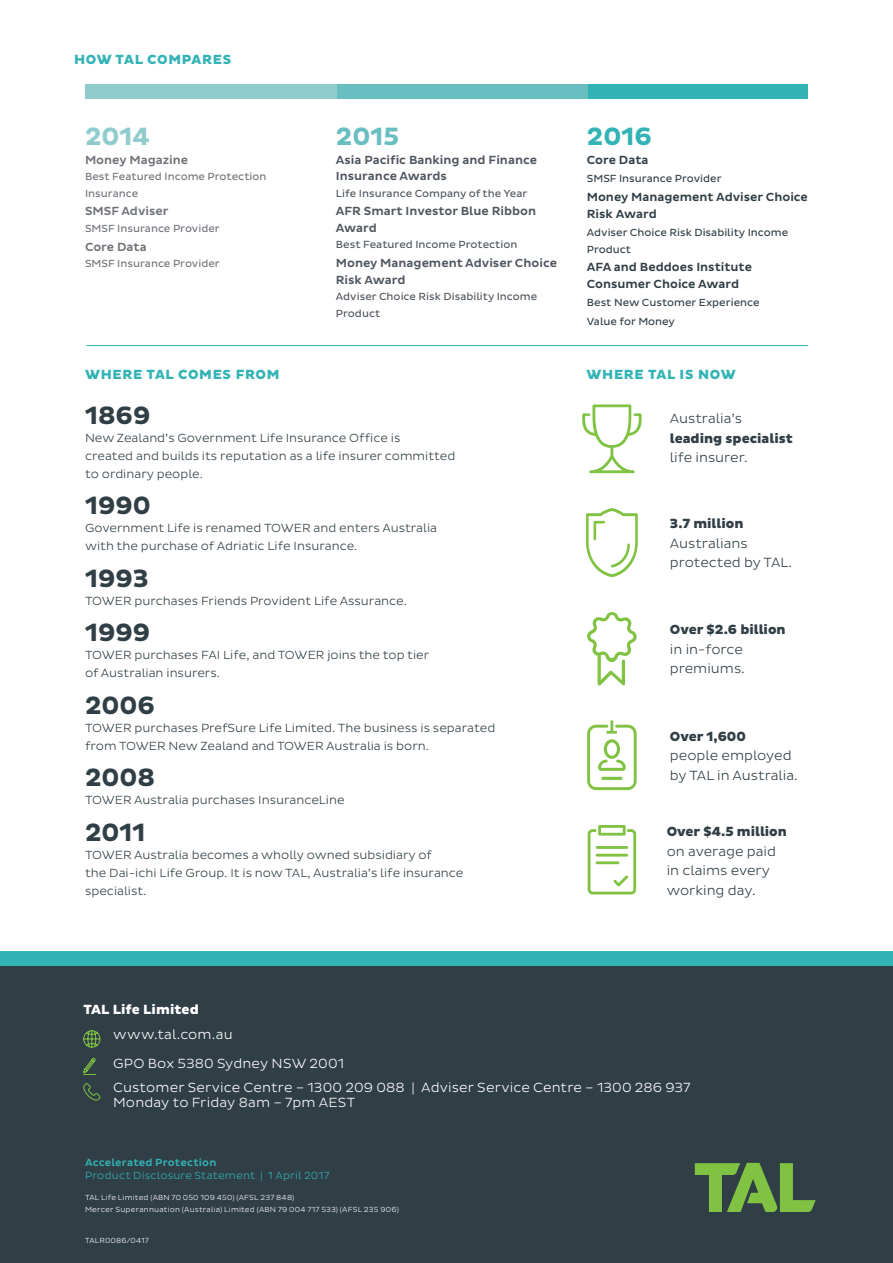
<style>
.page{position:relative;width:893px;height:1263px;background:#fff}
.page>*{position:absolute;margin:0;border:0;box-sizing:border-box;transform-origin:0 0}
.t1{font:700 25.5px "Pluto Sans";color:#303e46}
.t2{font:700 25.5px "Pluto Sans";color:#90cbce}
.t3{font:700 25.5px "Pluto Sans";color:#69bec1}
.t4{font:700 25.5px "Pluto Sans";color:#33b3b5}
.t5{font:300 13.5px/19.5px "Pluto Sans";color:#303e46}
.t6{font:300 13.5px/29.5px "Pluto Sans";letter-spacing:.01em;color:#fff}
.t7{font:800 13.5px "Pluto Sans";color:#303e46}
.t8{font:800 13.5px "Pluto Sans";letter-spacing:.05em;color:#33b3b5}
.t9{font:800 13.5px "Pluto Sans";letter-spacing:.01em;color:#fff}
.t10{font:300 12px/18px "Pluto Sans";color:#303e46}
.t11{font:500 12px/16.5px "Pluto Sans";color:#4f565e}
.t12{font:500 12px/16.5px "Pluto Sans";color:#303e46}
.t13{font:500 12px "Pluto Sans";color:#70747a}
.t14{font:10.5px/16.5px "Pluto Sans";color:#303e46}
.t15{font:10.5px/16.5px "Pluto Sans";color:#4f565e}
.t16{font:10.5px/16.5px "Pluto Sans";color:#70747a}
.t17{font:300 10.5px "Pluto Sans";letter-spacing:.02em;color:#33b3b5}
.t18{font:500 10.5px "Pluto Sans";letter-spacing:.015em;color:#33b3b5}
.t19{font:300 7.5px/12px "Pluto Sans";letter-spacing:.025em;color:#fff}
</style>
<div class="page">
<svg style="left:588px;top:825px;width:48px;height:69px"></svg>
<svg style="left:587px;top:720px;width:50px;height:70px"></svg>
<hr style="left:601px;top:777px;width:21px;height:3px;background:#80c343">
<svg style="left:586px;top:508px;width:52px;height:69px"></svg>
<svg style="left:582px;top:404px;width:59px;height:69px"></svg>
<svg style="left:587px;top:612px;width:50px;height:74px"></svg>
<div style="left:85px;top:84px;width:252px;height:15px;background:#90cbce"></div>
<div style="left:337px;top:84px;width:251px;height:15px;background:#69bec1"></div>
<div style="left:588px;top:84px;width:220px;height:15px;background:#33b3b5"></div>
<hr style="left:86px;top:345px;width:722px;height:1px;background:#33b3b5">
<div style="left:0;top:952px;width:893px;height:311px;background:#303e46"></div>
<svg style="left:695px;top:1163px;width:121px;height:49px"></svg>
<div style="left:0;top:952px;width:893px;height:14px;background:#33b3b5"></div>
<svg style="left:83px;top:1030px;width:18px;height:18px"></svg>
<svg style="left:83px;top:1057px;width:18px;height:44px"></svg>
<p class="t8" style="left:74px;top:52px;width:159px">HOW TAL COMPARES</p>
<h1 class="t2" style="left:85px;top:122px;width:67px">2014</h1>
<p class="t13" style="left:85px;top:153px;width:105px">Money Magazine</p>
<p class="t16" style="left:85px;top:169px;width:183px">Best Featured Income Protection<br>Insurance</p>
<p class="t13" style="left:85px;top:205px;width:85px">SMSF Adviser</p>
<p class="t16" style="left:85px;top:220px;width:136px">SMSF Insurance Provider</p>
<p class="t13" style="left:85px;top:240px;width:63px">Core Data</p>
<p class="t16" style="left:85px;top:255px;width:136px">SMSF Insurance Provider</p>
<h1 class="t3" style="left:336px;top:122px;width:65px">2015</h1>
<p class="t11" style="left:336px;top:152px;width:203px">Asia Pacific Banking and Finance<br>Insurance Awards</p>
<p class="t15" style="left:336px;top:185px;width:193px">Life Insurance Company of the Year</p>
<p class="t11" style="left:336px;top:203px;width:202px">AFR Smart Investor Blue Ribbon<br>Award</p>
<p class="t15" style="left:336px;top:237px;width:183px">Best Featured Income Protection</p>
<p class="t11" style="left:336px;top:255px;width:223px">Money Management Adviser Choice<br>Risk Award</p>
<p class="t15" style="left:336px;top:288px;width:203px">Adviser Choice Risk Disability Income<br>Product</p>
<h1 class="t4" style="left:587px;top:122px;width:66px">2016</h1>
<p class="t12" style="left:587px;top:152px;width:63px">Core Data</p>
<p class="t14" style="left:587px;top:171px;width:136px">SMSF Insurance Provider</p>
<p class="t12" style="left:587px;top:189px;width:223px">Money Management Adviser Choice<br>Risk Award</p>
<p class="t14" style="left:587px;top:225px;width:203px">Adviser Choice Risk Disability Income<br>Product</p>
<p class="t12" style="left:587px;top:259px;width:167px">AFA and Beddoes Institute<br>Consumer Choice Award</p>
<p class="t14" style="left:587px;top:294px;width:174px;line-height:18.6px">Best New Customer Experience<br>Value for Money</p>
<p class="t8" style="left:85px;top:366px;width:196px">WHERE TAL COMES FROM</p>
<p class="t8" style="left:586px;top:366px;width:151px">WHERE TAL IS NOW</p>
<h1 class="t1" style="left:85px;top:400px;width:67px">1869</h1>
<p class="t10" style="left:85px;top:429px;width:372px">New Zealand’s Government Life Insurance Office is<br>created and builds its reputation as a life insurer committed to ordinary people.</p>
<h1 class="t1" style="left:85px;top:491px;width:67px">1990</h1>
<p class="t10" style="left:85px;top:519px;width:354px">Government Life is renamed TOWER and enters Australia with the purchase of Adriatic Life Insurance.</p>
<h1 class="t1" style="left:85px;top:563px;width:65px">1993</h1>
<p class="t10" style="left:85px;top:592px;width:323px">TOWER purchases Friends Provident Life Assurance.</p>
<h1 class="t1" style="left:85px;top:618px;width:67px">1999</h1>
<p class="t10" style="left:85px;top:646px;width:346px">TOWER purchases FAI Life, and TOWER joins the top tier of Australian insurers.</p>
<h1 class="t1" style="left:85px;top:690px;width:71px">2006</h1>
<p class="t10" style="left:85px;top:719px;width:412px">TOWER purchases PrefSure Life Limited. The business is separated from TOWER New Zealand and TOWER Australia is born.</p>
<h1 class="t1" style="left:85px;top:763px;width:72px">2008</h1>
<p class="t10" style="left:85px;top:791px;width:261px">TOWER Australia purchases InsuranceLine</p>
<h1 class="t1" style="left:85px;top:817px;width:62px">2011</h1>
<p class="t10" style="left:85px;top:846px;width:380px">TOWER Australia becomes a wholly owned subsidiary of<br>the Dai-ichi Life Group. It is now TAL, Australia’s life insurance specialist.</p>
<p class="t5" style="left:670px;top:409px;width:74px">Australia’s</p>
<p class="t7" style="left:670px;top:430px;width:124px">leading specialist</p>
<p class="t5" style="left:670px;top:448px;width:79px">life insurer.</p>
<p class="t7" style="left:670px;top:516px;width:75px">3.7 million</p>
<p class="t5" style="left:670px;top:533px;width:124px">Australians protected by TAL.</p>
<p class="t7" style="left:670px;top:622px;width:117px">Over $2.6 billion</p>
<p class="t5" style="left:670px;top:640px;width:76px">in in-force premiums.</p>
<p class="t7" style="left:670px;top:728px;width:78px">Over 1,600</p>
<p class="t5" style="left:670px;top:746px;width:129px">people employed by TAL in Australia.</p>
<p class="t7" style="left:667px;top:824px;width:122px">Over $4.5 million</p>
<p class="t5" style="left:667px;top:841px;width:111px">on average paid in claims every working day.</p>
<p class="t9" style="left:83px;top:1001px;width:117px">TAL Life Limited</p>
<p class="t6" style="left:113px;top:1020px;width:233px">www.tal.com.au<br>GPO Box 5380 Sydney NSW 2001</p>
<p class="t6" style="left:113px;top:1080px;width:579px;line-height:15px">Customer Service Centre – 1300 209 088 | Adviser Service Centre – 1300 286 937<br>Monday to Friday 8am – 7pm AEST</p>
<p class="t18" style="left:85px;top:1156px;width:133px">Accelerated Protection</p>
<p class="t17" style="left:85px;top:1170px;width:246px">Product Disclosure Statement | 1 April 2017</p>
<p class="t19" style="left:85px;top:1191px;width:315px">TAL Life Limited (ABN 70 050 109 450) (AFSL 237 848)<br>Mercer Superannuation (Australia) Limited (ABN 79 004 717 533) (AFSL 235 906)</p>
<p class="t19" style="left:85px;top:1234px;width:65px">TALR0086/0417</p>
</div>
